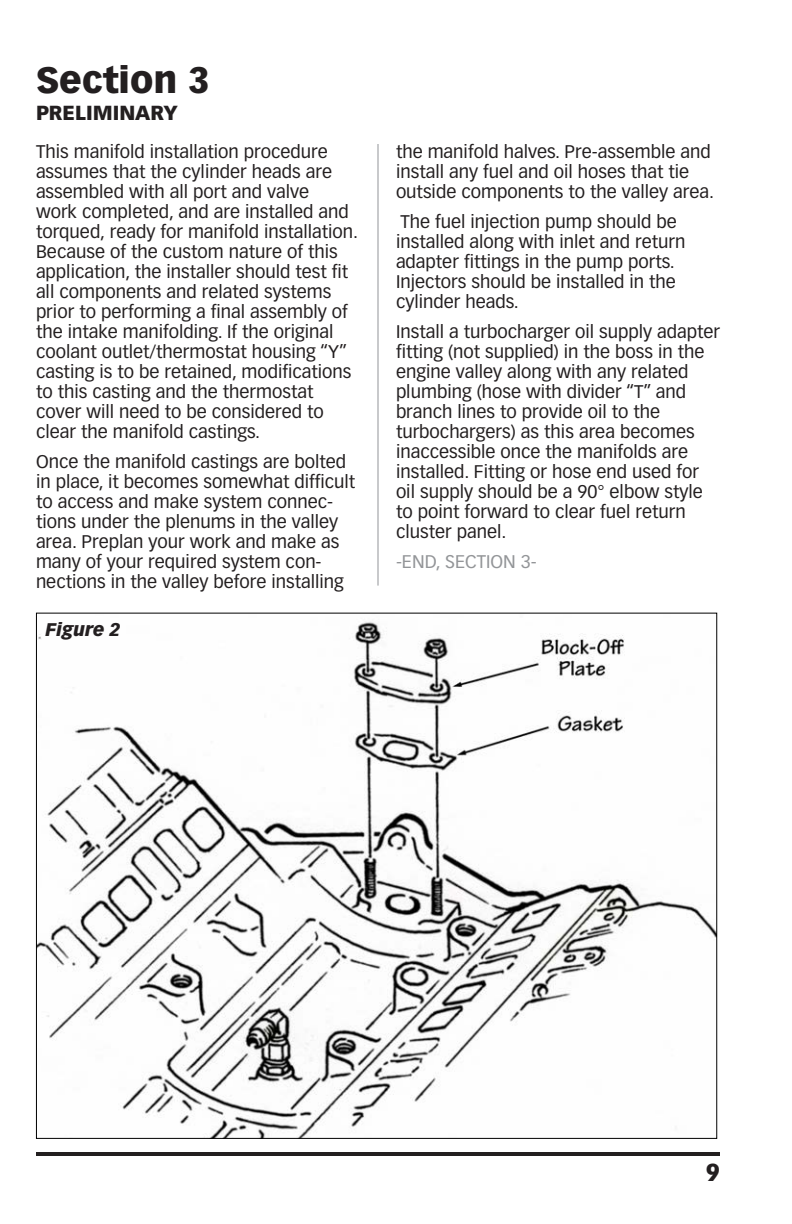
<style>
.page{position:relative;width:792px;height:1224px;background:#fff}
.page>*{position:absolute;margin:0;border:0;box-sizing:border-box;transform-origin:0 0}
.t1{font:900 36px "Vectora LT Std";color:#231f20}
.t2{font:900 24px "Vectora LT Std";color:#231f20}
.t3{font:900 20px "Vectora LT Std";color:#231f20}
.t4{font:18px/20px "Vectora LT Std";color:#231f20}
.t5{font:18px "Vectora LT Std";color:#939598}
.t6{font:italic 900 18px "Vectora LT Std";color:#231f20}
</style>
<div class="page">
<hr style="left:36px;top:1152px;width:684px;height:4px;background:#231f20">
<hr style="left:378px;top:144px;width:1px;height:442px;background:#939598">
<img style="left:38px;top:621px;width:677px;height:516px">
<h1 class="t1" style="left:36px;top:58px;width:175px">SECTION 3</h1>
<p class="t3" style="left:36px;top:101px;width:27px">PRELIMINARY</p>
<p class="t4" style="left:36px;top:142px;width:324px">This manifold installation procedure assumes that the cylinder heads are assembled with all port and valve<br>work completed, and are installed and torqued, ready for manifold installation.<br>Because of the custom nature of this application, the installer should test fit all components and related systems prior to performing a final assembly of the intake manifolding. If the original coolant outlet/thermostat housing “Y” casting is to be retained, modifications to this casting and the thermostat cover will need to be considered to clear the manifold castings.</p>
<p class="t4" style="left:36px;top:452px;width:321px">Once the manifold castings are bolted in place, it becomes somewhat difficult to access and make system connec&shy;tions under the plenums in the valley area. Preplan your work and make as many of your required system con&shy;nections in the valley before installing</p>
<p class="t6" style="left:46px;top:618px;width:76px">Figure 2</p>
<p class="t4" style="left:396px;top:142px;width:320px">the manifold halves. Pre-assemble and install any fuel and oil hoses that tie outside components to the valley area.</p>
<p class="t4" style="left:396px;top:212px;width:291px">The fuel injection pump should be installed along with inlet and return adapter fittings in the pump ports.<br>Injectors should be installed in the cylinder heads.</p>
<p class="t4" style="left:396px;top:322px;width:326px">Install a turbocharger oil supply adapter fitting (not supplied) in the boss in the engine valley along with any related plumbing (hose with divider “T” and branch lines to provide oil to the turbochargers) as this area becomes inaccessible once the manifolds are installed. Fitting or hose end used for oil supply should be a 90° elbow style to point forward to clear fuel return cluster panel.</p>
<p class="t5" style="left:396px;top:551px;width:18px">-end</p>
<p class="t5" style="left:436px;top:551px;width:21px">, section</p>
<p class="t5" style="left:521px;top:551px;width:18px">3-</p>
<h2 class="t2" style="left:706px;top:1157px;width:16px">9</h2>
</div>
